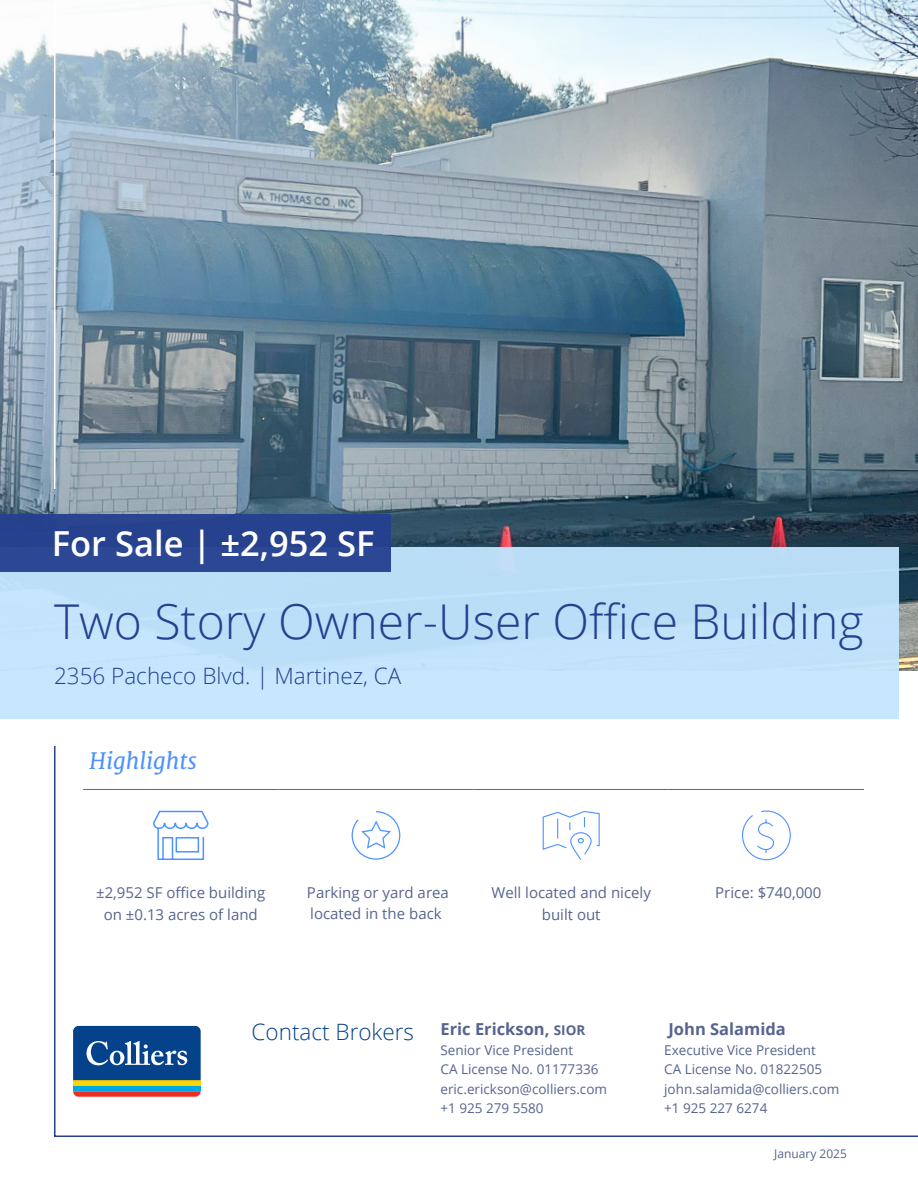
<style>
.page{position:relative;width:918px;height:1188px;background:#fff}
.page>*{position:absolute;margin:0;border:0;box-sizing:border-box;transform-origin:0 0}
.t1{font:300 48px "Open Sans";color:#25408f}
.t2{font:600 34.5px "Open Sans";color:#fff}
.t3{font:300 22.5px "Open Sans";color:#25408f}
.t4{font:300 22.5px "Open Sans";color:#05428c}
.t5{font:italic 22.5px "Merriweather";color:#4d93ff}
.t6{font:700 16.5px "Open Sans";color:#56648f}
.t7{font:15px/22.5px "Open Sans";color:#56648f;text-align:center}
.t8{font:13.5px "Open Sans";color:#56648f}
.t9{font:12px "Open Sans";color:#56648f}
.s1{font-size:13.5px}
</style>
<div class="page">
<img style="left:0;top:0;width:918px;height:671px">
<svg style="left:54px;top:746px;width:864px;height:391px"></svg>
<hr style="left:54px;top:0;width:2px;height:489px;background:#fff">
<div style="left:0;top:547px;width:899px;height:172px;background:#c3e6ff"></div>
<div style="left:0;top:515px;width:391px;height:57px;background:#25408f"></div>
<hr style="left:83px;top:789px;width:195px;height:1px;background:#56648f">
<hr style="left:278px;top:789px;width:196px;height:1px;background:#56648f">
<hr style="left:474px;top:789px;width:195px;height:1px;background:#56648f">
<hr style="left:669px;top:789px;width:195px;height:1px;background:#56648f">
<svg style="left:152px;top:810px;width:58px;height:51px"></svg>
<svg style="left:352px;top:811px;width:48px;height:49px"></svg>
<svg style="left:542px;top:810px;width:58px;height:51px"></svg>
<svg style="left:741px;top:810px;width:50px;height:51px"></svg>
<svg style="left:71px;top:1024px;width:132px;height:75px"></svg>
<div style="left:73px;top:1086px;width:128px;height:5px;background:#00a8e4"></div>
<div style="left:73px;top:1080px;width:128px;height:6px;background:#fed503"></div>
<svg style="left:73px;top:1091px;width:128px;height:6px"></svg>
<svg style="left:73px;top:1026px;width:128px;height:54px"></svg>
<p class="t2" style="left:52px;top:519px;width:324px">For Sale | ±2,952 SF</p>
<p class="t1" style="left:54px;top:588px;width:811px">Two Story Owner-User Office Building</p>
<p class="t3" style="left:54px;top:660px;width:349px">2356 Pacheco Blvd. | Martinez, CA</p>
<p class="t5" style="left:89px;top:746px;width:109px">Highlights</p>
<p class="t7" style="left:96px;top:881px;width:171px">±2,952 SF office building on ±0.13 acres of land</p>
<p class="t7" style="left:307px;top:882px;width:143px;line-height:21px;text-align:left">Parking or yard area located in the back</p>
<p class="t7" style="left:491px;top:881px;width:161px">Well located and nicely built out</p>
<p class="t7" style="left:715px;top:881px;width:108px">Price: $740,000</p>
<p class="t4" style="left:252px;top:1016px;width:164px">Contact Brokers</p>
<p class="t6" style="left:668px;top:1017px;width:119px">John Salamida</p>
<p class="t8" style="left:664px;top:1040px;width:153px">Executive Vice President</p>
<p class="t8" style="left:664px;top:1060px;width:160px">CA License No. 01822505</p>
<p class="t8" style="left:664px;top:1079px;width:177px">john.salamida@colliers.com</p>
<p class="t8" style="left:664px;top:1099px;width:105px">+1 925 227 6274</p>
<p class="t6" style="left:441px;top:1018px;width:146px">Eric Erickson, <span class="s1">SIOR</span></p>
<p class="t8" style="left:441px;top:1041px;width:134px">Senior Vice President</p>
<p class="t8" style="left:441px;top:1060px;width:160px">CA License No. 01177336</p>
<p class="t8" style="left:441px;top:1080px;width:168px">eric.erickson@colliers.com</p>
<p class="t8" style="left:441px;top:1099px;width:105px">+1 925 279 5580</p>
<p class="t9" style="left:774px;top:1145px;width:74px">January 2025</p>
</div>
